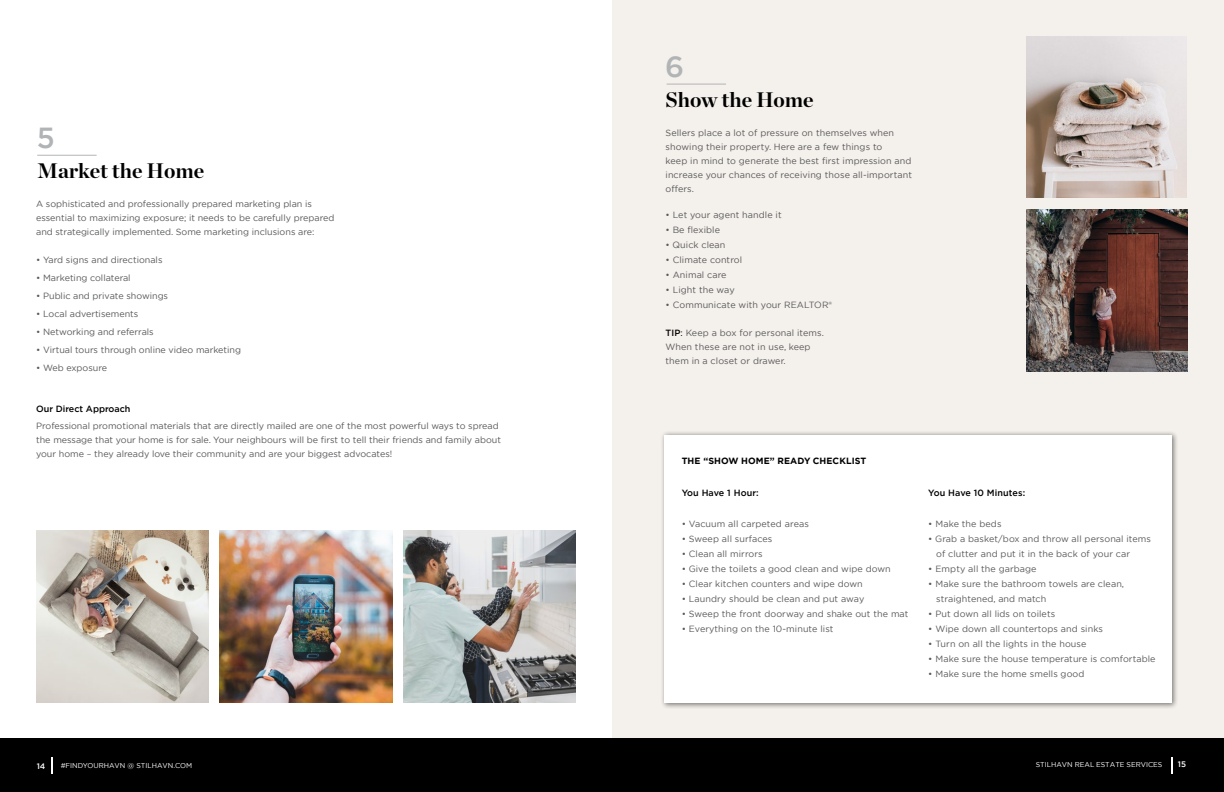
<style>
.page{position:relative;width:1224px;height:792px;background:#fff}
.page>*{position:absolute;margin:0;border:0;box-sizing:border-box;transform-origin:0 0}
.t1{font:500 29px "Gotham";color:#b1b4b6}
.t2{font:700 21px "Chronicle Display";color:#000}
.t3{font:9px/14px "Gotham";color:#58595b}
.t4{font:500 9px "Gotham";color:#000}
.t5{font:700 9px "Gotham";letter-spacing:.01em;color:#000}
.t6{font:500 8px "Gotham";color:#fff}
.t7{font:7px "Gotham";color:#fff}
.s1{font-weight:500;color:#000}
.s2{color:#000}
</style>
<div class="page">
<div style="left:612px;top:0;width:612px;height:758px;background:#f4f0eb"></div>
<div style="left:0;top:738px;width:1224px;height:54px;background:#000"></div>
<div style="left:660px;top:430px;width:519px;height:279px;background:#000;opacity:.5"></div>
<div style="left:664px;top:435px;width:508px;height:268px;background:#fff"></div>
<hr style="left:37px;top:155px;width:60px;height:1px;background:#b1b4b6">
<hr style="left:667px;top:84px;width:59px;height:1px;background:#b1b4b6">
<svg style="left:51px;top:757px;width:1px;height:17px"></svg>
<svg style="left:1171px;top:757px;width:2px;height:17px"></svg>
<img style="left:220px;top:531px;width:172px;height:172px">
<img style="left:404px;top:531px;width:172px;height:172px">
<img style="left:36px;top:531px;width:172px;height:172px">
<img style="left:1026px;top:210px;width:162px;height:162px">
<img style="left:1026px;top:36px;width:161px;height:162px">
<h1 class="t1" style="left:665px;top:48px;width:21px">6</h1>
<h2 class="t2" style="left:666px;top:83px;width:150px">Show the Home</h2>
<h1 class="t1" style="left:37px;top:119px;width:20px">5</h1>
<p class="t3" style="left:666px;top:125px;width:248px">Sellers place a lot of pressure on themselves when showing their property. Here are a few things to<br>keep in mind to generate the best first impression and increase your chances of receiving those all-important offers.</p>
<p class="t3" style="left:666px;top:207px;width:118px">• Let your agent handle it</p>
<p class="t3" style="left:666px;top:222px;width:56px">• Be flexible</p>
<p class="t3" style="left:666px;top:237px;width:61px">• Quick clean</p>
<p class="t3" style="left:666px;top:252px;width:78px">• Climate control</p>
<p class="t3" style="left:666px;top:267px;width:62px">• Animal care</p>
<p class="t3" style="left:666px;top:282px;width:71px">• Light the way</p>
<p class="t3" style="left:666px;top:297px;width:168px">• Communicate with your REALTOR®</p>
<p class="t3" style="left:666px;top:325px;width:160px"><span class="s1">TIP</span><span class="s2">:</span> Keep a box for personal items.<br>When these are not in use, keep them in a closet or drawer.</p>
<h2 class="t2" style="left:37px;top:154px;width:169px">Market the Home</h2>
<p class="t3" style="left:36px;top:197px;width:300px">A sophisticated and professionally prepared marketing plan is essential to maximizing exposure; it needs to be carefully prepared and strategically implemented. Some marketing inclusions are:</p>
<p class="t3" style="left:36px;top:253px;width:128px">• Yard signs and directionals</p>
<p class="t3" style="left:36px;top:271px;width:96px">• Marketing collateral</p>
<p class="t3" style="left:36px;top:289px;width:134px">• Public and private showings</p>
<p class="t3" style="left:36px;top:307px;width:104px">• Local advertisements</p>
<p class="t3" style="left:36px;top:325px;width:119px">• Networking and referrals</p>
<p class="t3" style="left:36px;top:343px;width:207px">• Virtual tours through online video marketing</p>
<p class="t3" style="left:36px;top:361px;width:73px">• Web exposure</p>
<p class="t4" style="left:36px;top:403px;width:96px">Our Direct Approach</p>
<p class="t3" style="left:36px;top:419px;width:466px">Professional promotional materials that are directly mailed are one of the most powerful ways to spread the message that your home is for sale. Your neighbours will be first to tell their friends and family about your home – they already love their community and are your biggest advocates!</p>
<p class="t5" style="left:682px;top:455px;width:186px">THE “SHOW HOME” READY CHECKLIST</p>
<p class="t4" style="left:682px;top:486px;width:78px">You Have 1 Hour:</p>
<p class="t3" style="left:682px;top:516px;width:129px">• Vacuum all carpeted areas</p>
<p class="t3" style="left:682px;top:531px;width:92px">• Sweep all surfaces</p>
<p class="t3" style="left:682px;top:546px;width:83px">• Clean all mirrors</p>
<p class="t3" style="left:682px;top:561px;width:211px">• Give the toilets a good clean and wipe down</p>
<p class="t3" style="left:682px;top:576px;width:183px">• Clear kitchen counters and wipe down</p>
<p class="t3" style="left:682px;top:591px;width:184px">• Laundry should be clean and put away</p>
<p class="t3" style="left:682px;top:606px;width:228px">• Sweep the front doorway and shake out the mat</p>
<p class="t3" style="left:682px;top:621px;width:153px">• Everything on the 10-minute list</p>
<p class="t4" style="left:928px;top:487px;width:98px">You Have 10 Minutes:</p>
<p class="t3" style="left:928px;top:516px;width:75px">• Make the beds</p>
<p class="t3" style="left:936px;top:531px;width:216px;line-height:15px;text-indent:-8px">• Grab a basket/box and throw all personal items of clutter and put it in the back of your car</p>
<p class="t3" style="left:928px;top:561px;width:110px">• Empty all the garbage</p>
<p class="t3" style="left:936px;top:576px;width:189px;line-height:15px;text-indent:-8px">• Make sure the bathroom towels are clean, straightened, and match</p>
<p class="t3" style="left:928px;top:606px;width:128px">• Put down all lids on toilets</p>
<p class="t3" style="left:928px;top:621px;width:176px">• Wipe down all countertops and sinks</p>
<p class="t3" style="left:928px;top:636px;width:160px">• Turn on all the lights in the house</p>
<p class="t3" style="left:928px;top:651px;width:229px">• Make sure the house temperature is comfortable</p>
<p class="t3" style="left:928px;top:666px;width:158px">• Make sure the home smells good</p>
<p class="t6" style="left:37px;top:760px;width:10px">14</p>
<p class="t7" style="left:61px;top:761px;width:133px">#FINDYOURHAVN @ STILHAVN.COM</p>
<p class="t7" style="left:1036px;top:760px;width:128px">STILHAVN REAL ESTATE SERVICES</p>
<p class="t6" style="left:1178px;top:759px;width:10px">15</p>
</div>
